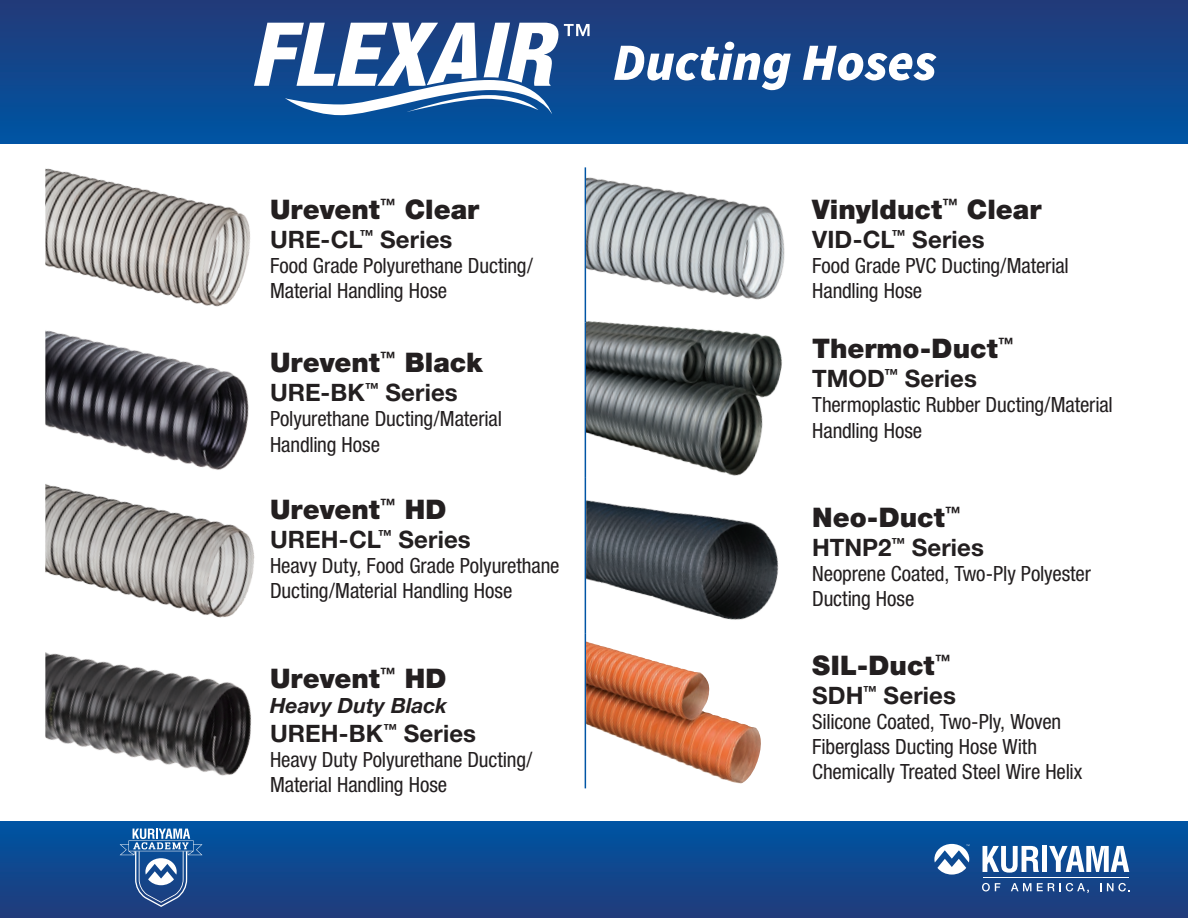
<style>
.page{position:relative;width:1188px;height:918px;background:#fff}
.page>*{position:absolute;margin:0;border:0;box-sizing:border-box;transform-origin:0 0}
.t1{font:italic 900 52.5px "Source Sans Pro";color:#fff}
.t2{font:900 27px "Helvetica Neue LT Pro";color:#231f20}
.t3{font:700 24px "Helvetica Neue LT Pro";letter-spacing:.005em;color:#231f20}
.t4{font:condensed 21px/25.2px "Helvetica Neue LT Pro";letter-spacing:-.005em;color:#231f20}
.t5{font:italic 700 21px "Helvetica Neue LT Pro";color:#231f20}
</style>
<div class="page">
<div style="left:0;top:822px;width:1188px;height:96px;background:linear-gradient(to bottom,#0055a3,#213b7a)"></div>
<div style="left:0;top:0;width:1188px;height:144px;background:linear-gradient(to bottom,#243a78,#0054a3)"></div>
<svg style="left:934px;top:844px;width:35px;height:31px"></svg>
<hr style="left:983px;top:877px;width:146px;height:1px;background:#fff">
<svg style="left:983px;top:846px;width:56px;height:27px"></svg>
<div style="left:1042px;top:846px;width:5px;height:26px;background:#fff"></div>
<svg style="left:1049px;top:846px;width:80px;height:26px"></svg>
<svg style="left:982px;top:883px;width:18px;height:8px"></svg>
<svg style="left:1011px;top:883px;width:20px;height:8px"></svg>
<svg style="left:1037px;top:883px;width:52px;height:10px"></svg>
<svg style="left:1100px;top:883px;width:29px;height:8px"></svg>
<svg style="left:120px;top:829px;width:82px;height:78px;background:#416da5"></svg>
<hr style="left:585px;top:167px;width:1px;height:156px;background:#0155a5">
<hr style="left:585px;top:323px;width:1px;height:155px;background:#0155a5">
<hr style="left:585px;top:478px;width:1px;height:155px;background:#0155a5">
<hr style="left:585px;top:633px;width:1px;height:155px;background:#0155a5">
<img style="left:45px;top:168px;width:205px;height:139px">
<img style="left:45px;top:330px;width:204px;height:140px">
<img style="left:45px;top:484px;width:210px;height:134px">
<svg style="left:254px;top:23px;width:336px;height:92px"></svg>
<img style="left:45px;top:652px;width:207px;height:124px">
<img style="left:586px;top:170px;width:199px;height:136px">
<img style="left:586px;top:308px;width:196px;height:173px">
<img style="left:586px;top:482px;width:193px;height:147px">
<img style="left:586px;top:646px;width:175px;height:138px">
<p class="t2" style="left:270px;top:193px;width:211px">Urevent<sup>™</sup> Clear</p>
<p class="t3" style="left:270px;top:224px;width:184px">URE-CL<sup>™</sup> Series</p>
<p class="t4" style="left:270px;top:253px;width:264px">Food Grade Polyurethane Ducting/<br>Material Handling Hose</p>
<p class="t2" style="left:270px;top:346px;width:214px">Urevent<sup>™</sup> Black</p>
<p class="t3" style="left:270px;top:378px;width:189px">URE-BK<sup>™</sup> Series</p>
<p class="t4" style="left:270px;top:406px;width:234px">Polyurethane Ducting/Material<br>Handling Hose</p>
<p class="t2" style="left:270px;top:493px;width:178px">Urevent<sup>™</sup> HD</p>
<p class="t3" style="left:270px;top:524px;width:202px">UREH-CL<sup>™</sup> Series</p>
<p class="t4" style="left:270px;top:553px;width:291px">Heavy Duty, Food Grade Polyurethane<br>Ducting/Material Handling Hose</p>
<p class="t2" style="left:270px;top:662px;width:178px">Urevent<sup>™</sup> HD</p>
<p class="t5" style="left:270px;top:693px;width:179px">Heavy Duty Black</p>
<p class="t3" style="left:270px;top:718px;width:208px">UREH-BK<sup>™</sup> Series</p>
<p class="t4" style="left:270px;top:747px;width:264px">Heavy Duty Polyurethane Ducting/<br>Material Handling Hose</p>
<p class="t1" style="left:613px;top:26px;width:325px">Ducting Hoses</p>
<p class="t2" style="left:812px;top:193px;width:231px">Vinylduct<sup>™</sup> Clear</p>
<p class="t3" style="left:812px;top:224px;width:174px">VID-CL<sup>™</sup> Series</p>
<p class="t4" style="left:812px;top:253px;width:258px">Food Grade PVC Ducting/Material<br>Handling Hose</p>
<p class="t2" style="left:812px;top:333px;width:203px">Thermo-Duct<sup>™</sup></p>
<p class="t3" style="left:812px;top:364px;width:166px">TMOD<sup>™</sup> Series</p>
<p class="t4" style="left:812px;top:392px;width:302px">Thermoplastic Rubber Ducting/Material<br>Handling Hose</p>
<p class="t2" style="left:812px;top:501px;width:150px">Neo-Duct<sup>™</sup></p>
<p class="t3" style="left:812px;top:532px;width:173px">HTNP2<sup>™</sup> Series</p>
<p class="t4" style="left:812px;top:561px;width:280px">Neoprene Coated, Two-Ply Polyester<br>Ducting Hose</p>
<p class="t2" style="left:812px;top:649px;width:140px">SIL-Duct<sup>™</sup></p>
<p class="t3" style="left:812px;top:680px;width:145px">SDH<sup>™</sup> Series</p>
<p class="t4" style="left:812px;top:709px;width:272px">Silicone Coated, Two-Ply, Woven<br>Fiberglass Ducting Hose With<br>Chemically Treated Steel Wire Helix</p>
</div>
